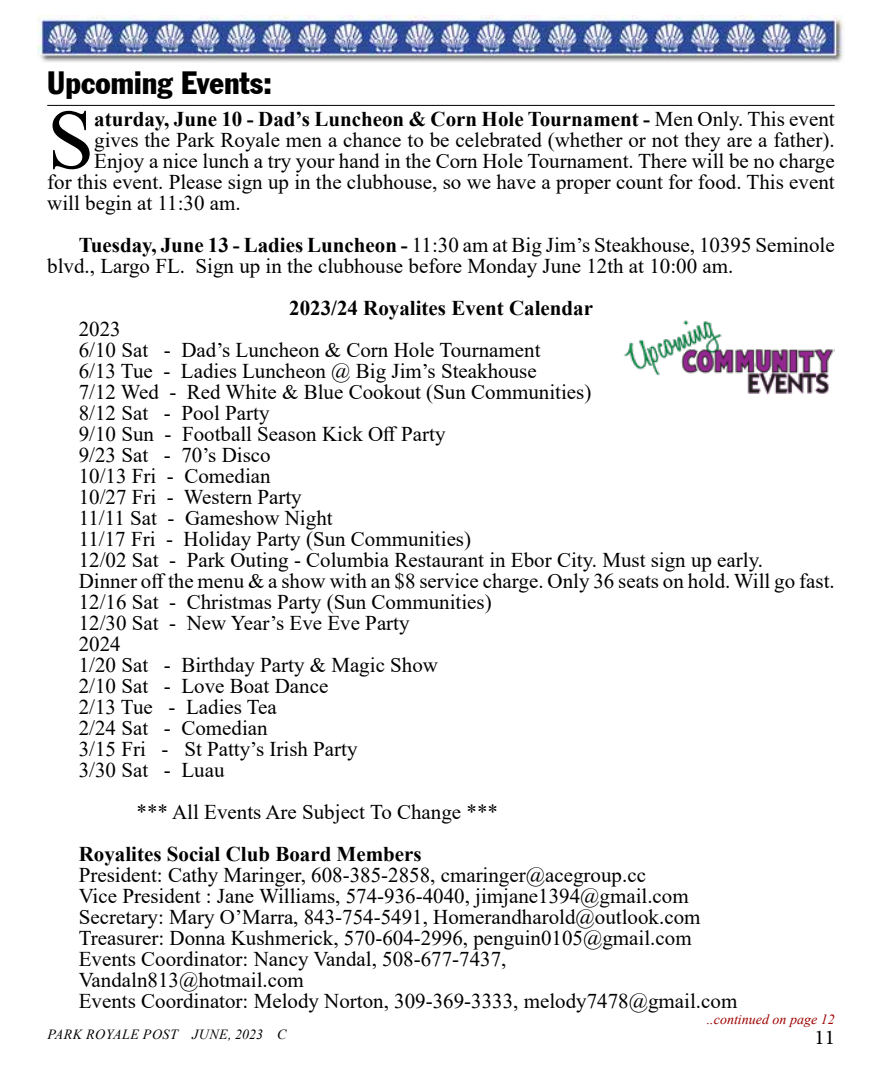
<style>
.page{position:relative;width:882px;height:1071px;background:#fff}
.page>*{position:absolute;margin:0;border:0;box-sizing:border-box;transform-origin:0 0}
.t1{font:84.35px "Times New Roman";color:#000}
.t2{font:31.5px "Franklin Gothic Condensed";color:#000}
.t3{font:21px/21px "Times New Roman";color:#000}
.t4{font:700 21px "Times New Roman";color:#000}
.t5{font:21px "Minion Pro";color:#000}
.t6{font:italic 14px "Times New Roman";letter-spacing:.035em;color:#000}
.t7{font:italic 14px "Times New Roman";color:#9e0000}
.s1{font-weight:400}
.s2{font-weight:700}
</style>
<div class="page">
<img style="left:37px;top:16px;width:806px;height:46px">
<hr style="left:47px;top:105px;width:788px;height:1px;background:#000">
<img style="left:623px;top:320px;width:212px;height:75px">
<h2 class="t2" style="left:47px;top:64px;width:226px">Upcoming Events:</h2>
<h1 class="t1" style="left:47px;top:80px;width:48px">S</h1>
<p class="t4" style="left:94px;top:104px;width:742px">aturday, June 10 - Dad’s Luncheon &amp; Corn Hole Tournament - <span class="s1">Men Only. This event</span></p>
<p class="t3" style="left:94px;top:129px;width:742px">gives the Park Royale men a chance to be celebrated (whether or not they are a father).</p>
<p class="t3" style="left:94px;top:150px;width:742px">Enjoy a nice lunch a try your hand in the Corn Hole Tournament. There will be no charge</p>
<p class="t3" style="left:47px;top:171px;width:789px">for this event. Please sign up in the clubhouse, so we have a proper count for food. This event</p>
<p class="t3" style="left:47px;top:192px;width:195px">will begin at 11:30 am.</p>
<p class="t3" style="left:47px;top:234px;width:789px;text-indent:32px"><span class="s2">Tuesday, June 13 - Ladies Luncheon -</span> 11:30 am at Big Jim’s Steakhouse, 10395 Seminole blvd., Largo FL. Sign up in the clubhouse before Monday June 12th at 10:00 am.</p>
<p class="t4" style="left:289px;top:293px;width:305px">2023/24 Royalites Event Calendar</p>
<p class="t3" style="left:79px;top:318px;width:758px">2023<br>6/10 Sat - Dad’s Luncheon &amp; Corn Hole Tournament<br>6/13 Tue - Ladies Luncheon @ Big Jim’s Steakhouse<br>7/12 Wed - Red White &amp; Blue Cookout (Sun Communities)<br>8/12 Sat - Pool Party<br>9/10 Sun - Football Season Kick Off Party<br>9/23 Sat - 70’s Disco<br>10/13 Fri - Comedian<br>10/27 Fri - Western Party<br>11/11 Sat - Gameshow Night<br>11/17 Fri - Holiday Party (Sun Communities)<br>12/02 Sat - Park Outing - Columbia Restaurant in Ebor City. Must sign up early.<br>Dinner off the menu &amp; a show with an $8 service charge. Only 36 seats on hold. Will go fast.<br>12/16 Sat - Christmas Party (Sun Communities)<br>12/30 Sat - New Year’s Eve Eve Party<br>2024<br>1/20 Sat - Birthday Party &amp; Magic Show<br>2/10 Sat - Love Boat Dance<br>2/13 Tue - Ladies Tea<br>2/24 Sat - Comedian<br>3/15 Fri - St Patty’s Irish Party<br>3/30 Sat - Luau</p>
<p class="t3" style="left:137px;top:801px;width:363px">*** All Events Are Subject To Change ***</p>
<p class="t4" style="left:79px;top:839px;width:344px">Royalites Social Club Board Members</p>
<p class="t3" style="left:79px;top:864px;width:660px">President: Cathy Maringer, 608-385-2858, cmaringer@acegroup.cc<br>Vice President : Jane Williams, 574-936-4040, jimjane1394@gmail.com Secretary: Mary O’Marra, 843-754-5491, Homerandharold@outlook.com Treasurer: Donna Kushmerick, 570-604-2996, penguin0105@gmail.com Events Coordinator: Nancy Vandal, 508-677-7437,<br>Vandaln813@hotmail.com<br>Events Coordinator: Melody Norton, 309-369-3333, melody7478@gmail.com</p>
<p class="t7" style="left:707px;top:1009px;width:129px">..continued on page 12</p>
<p class="t6" style="left:47px;top:1024px;width:241px">PARK ROYALE POST JUNE, 2023 C</p>
<p class="t5" style="left:815px;top:1023px;width:22px">11</p>
</div>
